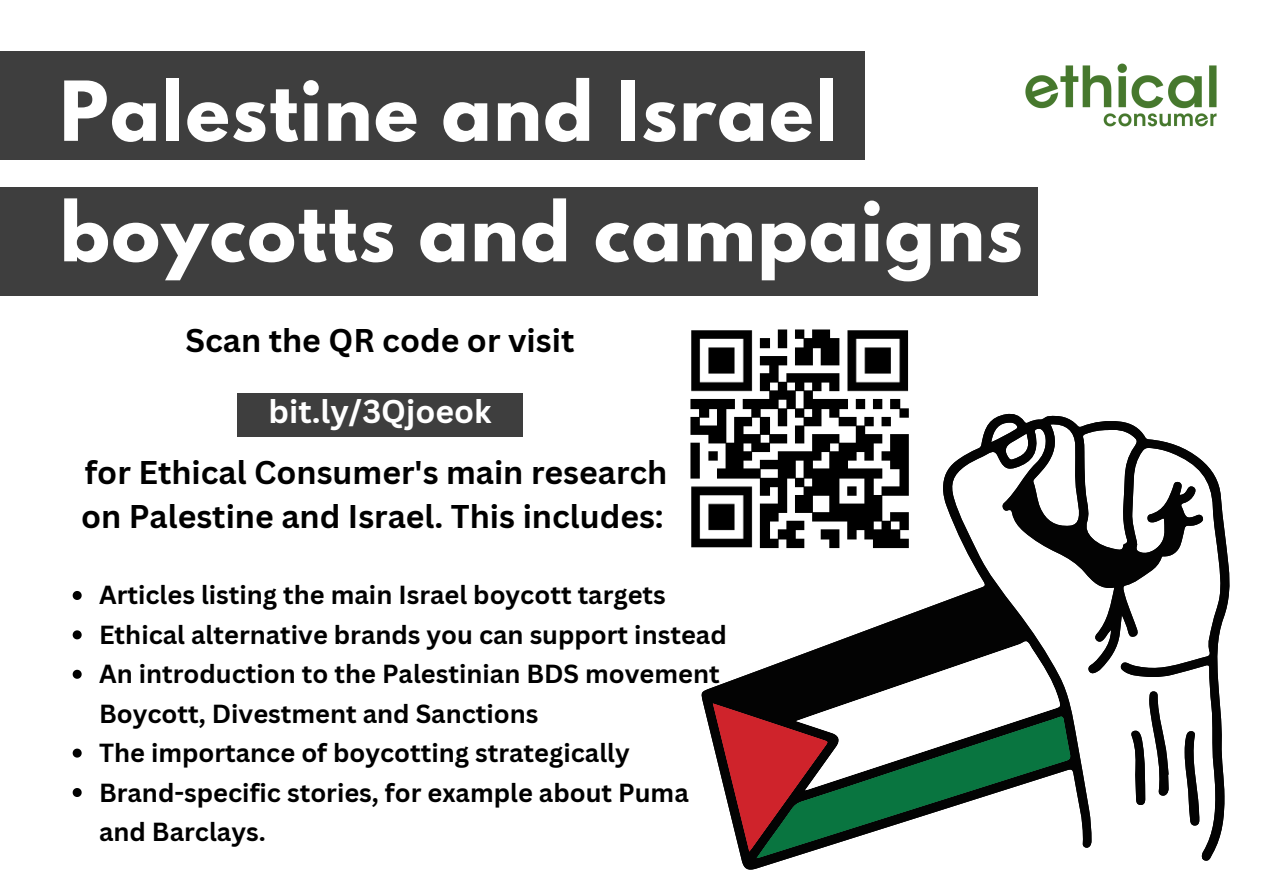
<style>
.page{position:relative;width:1263px;height:894px;background:#fff}
.page>*{position:absolute;margin:0;border:0;box-sizing:border-box;transform-origin:0 0}
.t1{font:700 73.05px/120.3px "League Spartan";letter-spacing:.025em;color:#fff}
.t2{font:700 31.95px/43.8px "Canva Sans";color:#000}
.t3{font:700 31.95px "Canva Sans";color:#fff}
.t4{font:700 25.5px/39.3px "Canva Sans";color:#000}
</style>
<div class="page">
<div style="left:0;top:51px;width:865px;height:109px;background:#3e3e3e"></div>
<div style="left:0;top:187px;width:1038px;height:109px;background:#3e3e3e"></div>
<img style="left:1025px;top:63px;width:192px;height:64px">
<div style="left:237px;top:393px;width:286px;height:43px;background:#3e3e3e"></div>
<img style="left:690px;top:329px;width:219px;height:150px">
<svg style="left:73px;top:591px;width:9px;height:8px"></svg>
<svg style="left:73px;top:630px;width:9px;height:9px"></svg>
<svg style="left:73px;top:669px;width:9px;height:9px"></svg>
<svg style="left:73px;top:748px;width:9px;height:9px"></svg>
<svg style="left:73px;top:788px;width:9px;height:8px"></svg>
<svg style="left:691px;top:406px;width:539px;height:464px"></svg>
<svg style="left:1183px;top:730px;width:17px;height:95px"></svg>
<svg style="left:1131px;top:690px;width:38px;height:115px"></svg>
<svg style="left:752px;top:715px;width:322px;height:143px"></svg>
<svg style="left:713px;top:639px;width:350px;height:213px"></svg>
<h2 class="t1" style="left:60px;top:60px;width:964px">Palestine and Israel boycotts and campaigns</h2>
<p class="t2" style="left:185px;top:318px;width:390px">Scan the QR code or visit</p>
<p class="t3" style="left:268px;top:388px;width:224px">bit.ly/3Qjoeok</p>
<h1 class="t2" style="left:81px;top:449px;width:588px">for Ethical Consumer's main research on Palestine and Israel. This includes:</h1>
<h2 class="t4" style="left:99px;top:574px;width:568px">Articles listing the main Israel boycott targets</h2>
<h2 class="t4" style="left:99px;top:614px;width:629px">Ethical alternative brands you can support instead</h2>
<p class="t4" style="left:99px;top:653px;width:622px">An introduction to the Palestinian BDS movement<br>Boycott, Divestment and Sanctions</p>
<p class="t4" style="left:99px;top:732px;width:532px">The importance of boycotting strategically</p>
<p class="t4" style="left:99px;top:771px;width:591px">Brand-specific stories, for example about Puma and Barclays.</p>
</div>
